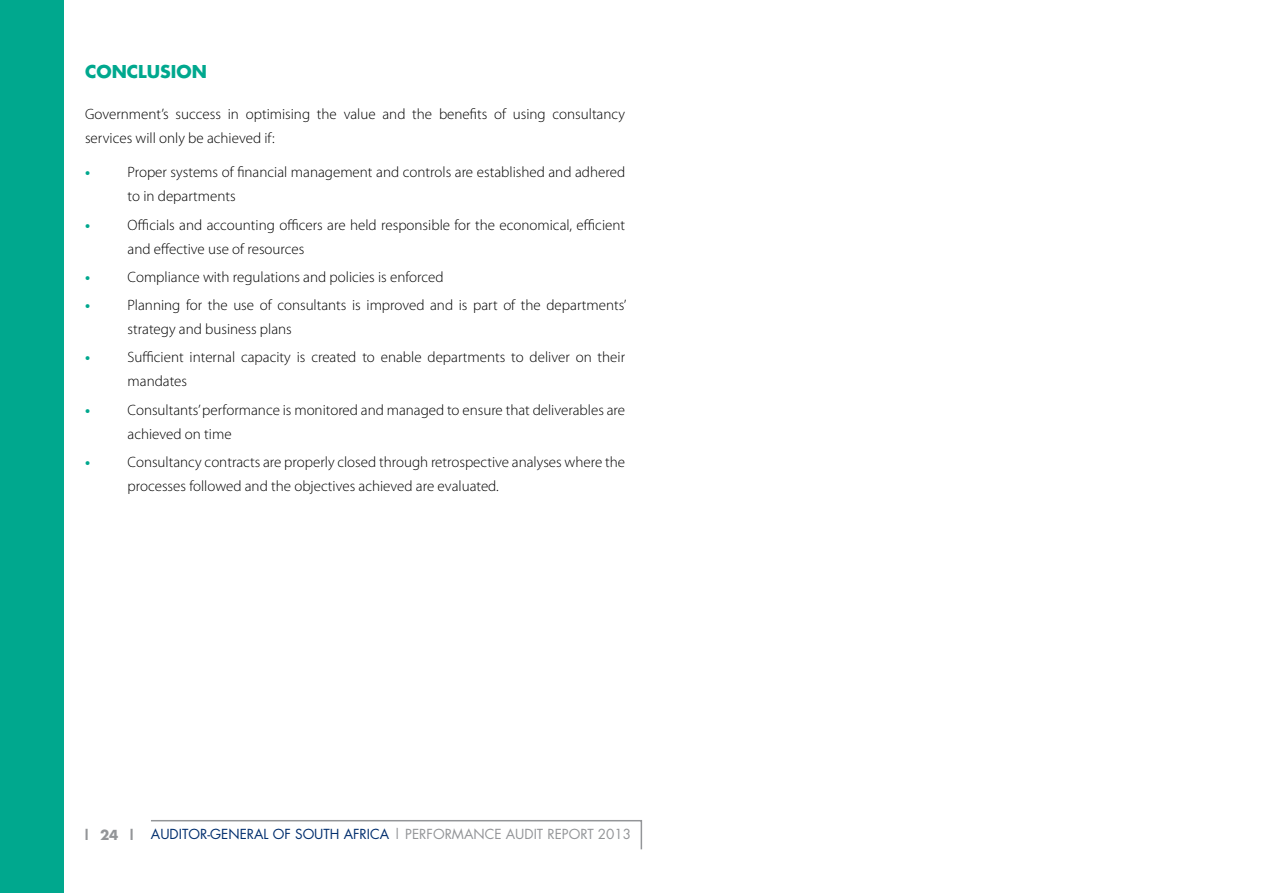
<style>
.page{position:relative;width:1263px;height:893px;background:#fff}
.page>*{position:absolute;margin:0;border:0;box-sizing:border-box;transform-origin:0 0}
.t1{font:700 17.25px "Futura";color:#00a88e}
.t2{font:300 15px/24px "Myriad Pro";color:#000}
.t3{font:700 15px "Myriad Pro";color:#00a88e}
.t4{font:13.5px "Futura";color:#002e6e}
.s1{font-weight:700;color:#939598}
.s2{color:#939598}
</style>
<div class="page">
<svg style="left:151px;top:820px;width:492px;height:30px"></svg>
<div style="left:0;top:0;width:64px;height:893px;background:#00a88e"></div>
<hr style="left:1262px;top:723px;width:1px;height:85px;background:#e2792b">
<p class="t1" style="left:85px;top:59px;width:123px">CONCLUSION</p>
<p class="t2" style="left:85px;top:102px;width:541px">Government’s success in optimising the value and the benefits of using consultancy services will only be achieved if:</p>
<p class="t3" style="left:85px;top:162px;width:7px">•</p>
<p class="t2" style="left:128px;top:161px;width:499px">Proper systems of financial management and controls are established and adhered to in departments</p>
<p class="t3" style="left:85px;top:215px;width:7px">•</p>
<p class="t2" style="left:128px;top:213px;width:499px">Officials and accounting officers are held responsible for the economical, efficient and effective use of resources</p>
<p class="t3" style="left:85px;top:267px;width:7px">•</p>
<p class="t2" style="left:128px;top:265px;width:317px">Compliance with regulations and policies is enforced</p>
<p class="t3" style="left:85px;top:295px;width:7px">•</p>
<p class="t2" style="left:128px;top:293px;width:500px">Planning for the use of consultants is improved and is part of the departments’ strategy and business plans</p>
<p class="t3" style="left:85px;top:347px;width:7px">•</p>
<p class="t2" style="left:128px;top:345px;width:499px">Sufficient internal capacity is created to enable departments to deliver on their mandates</p>
<p class="t3" style="left:85px;top:400px;width:7px">•</p>
<p class="t2" style="left:128px;top:398px;width:499px">Consultants’ performance is monitored and managed to ensure that deliverables are achieved on time</p>
<p class="t3" style="left:85px;top:452px;width:7px">•</p>
<p class="t2" style="left:128px;top:450px;width:499px">Consultancy contracts are properly closed through retrospective analyses where the processes followed and the objectives achieved are evaluated.</p>
<p class="t4" style="left:83px;top:824px;width:550px"><span class="s1">| 24 |</span> AUDITOR-GENERAL OF SOUTH AFRICA <span class="s2">| PERFORMANCE AUDIT REPORT 2013</span></p>
</div>
